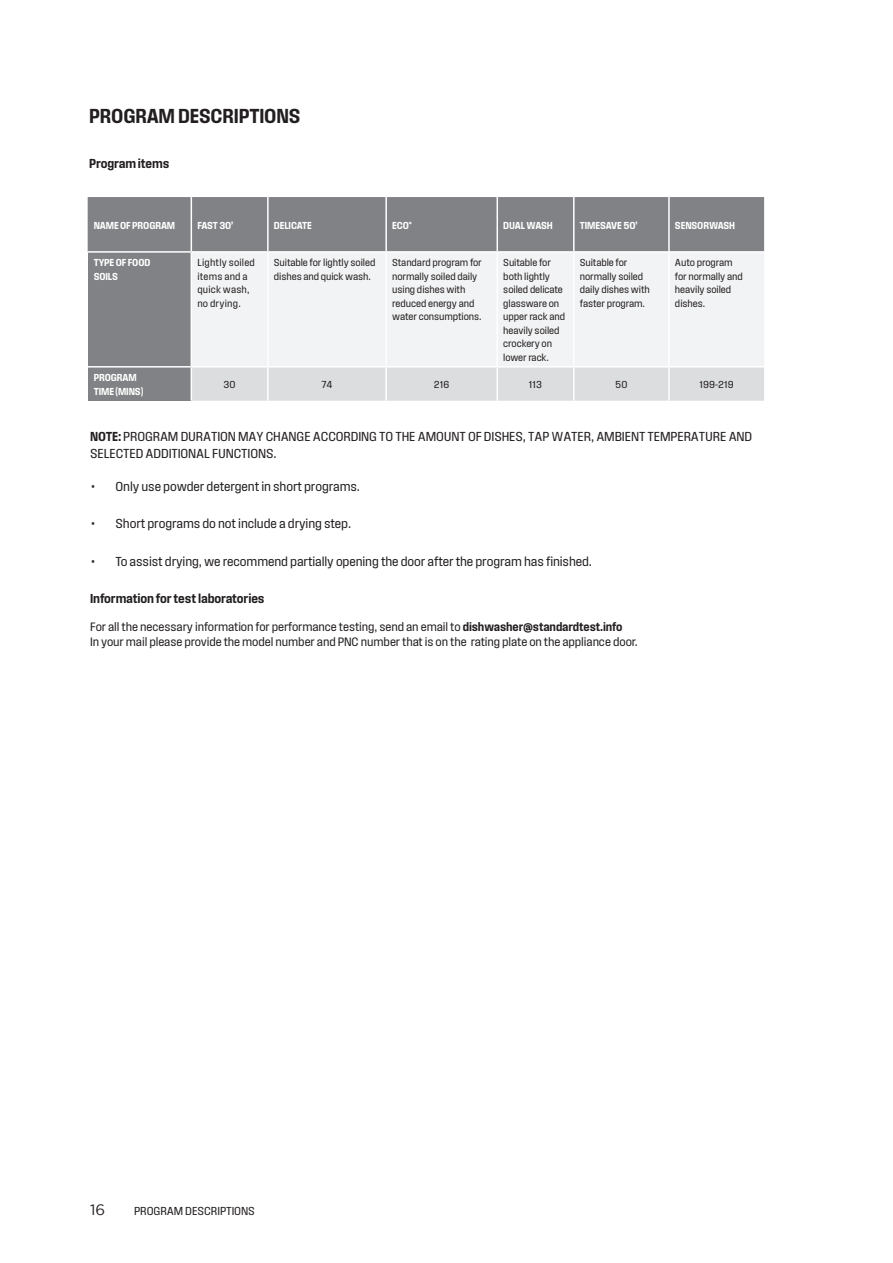
<style>
.page{position:relative;width:893px;height:1263px;background:#fff}
.page>*{position:absolute;margin:0;border:0;box-sizing:border-box;transform-origin:0 0}
.WMAN15_-_Chapter_Hea{font:21px "Field Gothic No.54";letter-spacing:-.01em;color:#231f20}
.t1{font:15px "Gotham";color:#231f20}
.t2{font:13.5px/16.2px "Field Gothic No.52";letter-spacing:-.01em;color:#231f20}
.WMAN15_-_Sub_Heading{font:13.5px "Field Gothic No.54";letter-spacing:-.01em;color:#231f20}
.t3{font:12.6px/15.1px "Field Gothic No.52";letter-spacing:-.01em;color:#231f20}
.t4{font:12px "Field Gothic No.52";letter-spacing:-.01em;color:#231f20}
.t5{font:10.5px/13.5px "Field Gothic No.52";letter-spacing:-.01em;color:#231f20}
.t6{font:10.5px/13.5px "Field Gothic No.54";letter-spacing:-.01em;color:#fff}
.t7{font:10.5px/13.5px "Field Gothic No.52";letter-spacing:.02em;color:#231f20}
.s1{font-family:"Field Gothic No.54"}
</style>
<div class="page">
<div style="left:88px;top:197px;width:676px;height:54px;background:#808285"></div>
<div style="left:88px;top:252px;width:103px;height:115px;background:#808285"></div>
<div style="left:192px;top:253px;width:572px;height:113px;background:#f2f3f4"></div>
<div style="left:88px;top:367px;width:103px;height:34px;background:#808285"></div>
<div style="left:192px;top:368px;width:572px;height:33px;background:#dcdddf"></div>
<hr style="left:191px;top:197px;width:1px;height:54px;background:#fff">
<hr style="left:267px;top:197px;width:2px;height:54px;background:#fff">
<hr style="left:385px;top:197px;width:2px;height:54px;background:#fff">
<hr style="left:496px;top:197px;width:2px;height:54px;background:#fff">
<hr style="left:573px;top:197px;width:2px;height:54px;background:#fff">
<hr style="left:668px;top:197px;width:2px;height:54px;background:#fff">
<hr style="left:88px;top:251px;width:103px;height:2px;background:#fff">
<hr style="left:267px;top:253px;width:2px;height:113px;background:#fff">
<hr style="left:385px;top:253px;width:2px;height:113px;background:#fff">
<hr style="left:496px;top:253px;width:2px;height:113px;background:#fff">
<hr style="left:573px;top:253px;width:2px;height:113px;background:#fff">
<hr style="left:668px;top:253px;width:2px;height:113px;background:#fff">
<hr style="left:88px;top:366px;width:103px;height:2px;background:#fff">
<hr style="left:267px;top:368px;width:2px;height:33px;background:#fff">
<hr style="left:385px;top:368px;width:2px;height:33px;background:#fff">
<hr style="left:496px;top:368px;width:2px;height:33px;background:#fff">
<hr style="left:573px;top:368px;width:2px;height:33px;background:#fff">
<hr style="left:668px;top:368px;width:2px;height:33px;background:#fff">
<p class="WMAN15_-_Chapter_Hea" style="left:89px;top:105px;width:213px">PROGRAM DESCRIPTIONS</p>
<p class="WMAN15_-_Sub_Heading" style="left:89px;top:156px;width:82px">Program items</p>
<p class="t6" style="left:94px;top:218px;width:83px">NAME OF PROGRAM</p>
<p class="t6" style="left:197px;top:218px;width:38px">FAST 30’</p>
<p class="t6" style="left:274px;top:218px;width:39px">DELICATE</p>
<p class="t6" style="left:392px;top:218px;width:21px">ECO*</p>
<p class="t6" style="left:503px;top:218px;width:51px">DUAL WASH</p>
<p class="t6" style="left:580px;top:218px;width:59px">TIMESAVE 50’</p>
<p class="t6" style="left:675px;top:218px;width:62px">SENSORWASH</p>
<p class="t6" style="left:94px;top:256px;width:58px">TYPE OF FOOD<br>SOILS</p>
<p class="t7" style="left:197px;top:256px;width:59px">Lightly soiled items and a quick wash, no drying.</p>
<p class="t5" style="left:274px;top:256px;width:103px">Suitable for lightly soiled dishes and quick wash.</p>
<p class="t5" style="left:392px;top:256px;width:91px">Standard program for normally soiled daily using dishes with reduced energy and water consumptions.</p>
<p class="t5" style="left:503px;top:256px;width:63px">Suitable for both lightly soiled delicate glassware on upper rack and heavily soiled crockery on lower rack.</p>
<p class="t5" style="left:580px;top:256px;width:72px">Suitable for normally soiled daily dishes with faster program.</p>
<p class="t5" style="left:675px;top:256px;width:69px">Auto program for normally and heavily soiled dishes.</p>
<p class="t6" style="left:94px;top:371px;width:51px">PROGRAM<br>TIME (MINS)</p>
<p class="t5" style="left:224px;top:378px;width:14px">30</p>
<p class="t5" style="left:322px;top:378px;width:12px">74</p>
<p class="t5" style="left:434px;top:378px;width:17px">216</p>
<p class="t5" style="left:529px;top:378px;width:15px">113</p>
<p class="t5" style="left:615px;top:378px;width:14px">50</p>
<p class="t5" style="left:699px;top:378px;width:36px">199-219</p>
<p class="t2" style="left:90px;top:429px;width:664px"><span class="s1">NOTE:</span> PROGRAM DURATION MAY CHANGE ACCORDING TO THE AMOUNT OF DISHES, TAP WATER, AMBIENT TEMPERATURE AND<br>SELECTED ADDITIONAL FUNCTIONS.</p>
<p class="t2" style="left:90px;top:478px;width:271px">• Only use powder detergent in short programs.</p>
<p class="t2" style="left:90px;top:515px;width:263px">• Short programs do not include a drying step.</p>
<p class="t2" style="left:90px;top:553px;width:503px">• To assist drying, we recommend partially opening the door after the program has finished.</p>
<p class="WMAN15_-_Sub_Heading" style="left:90px;top:591px;width:176px">Information for test laboratories</p>
<p class="t3" style="left:90px;top:619px;width:549px">For all the necessary information for performance testing, send an email to <span class="s1">dishwasher@standardtest info<br></span>In your mail please provide the model number and PNC number that is on the rating plate on the appliance door.</p>
<h2 class="t1" style="left:90px;top:1202px;width:17px">16</h2>
<p class="t4" style="left:134px;top:1205px;width:122px">PROGRAM DESCRIPTIONS</p>
</div>
